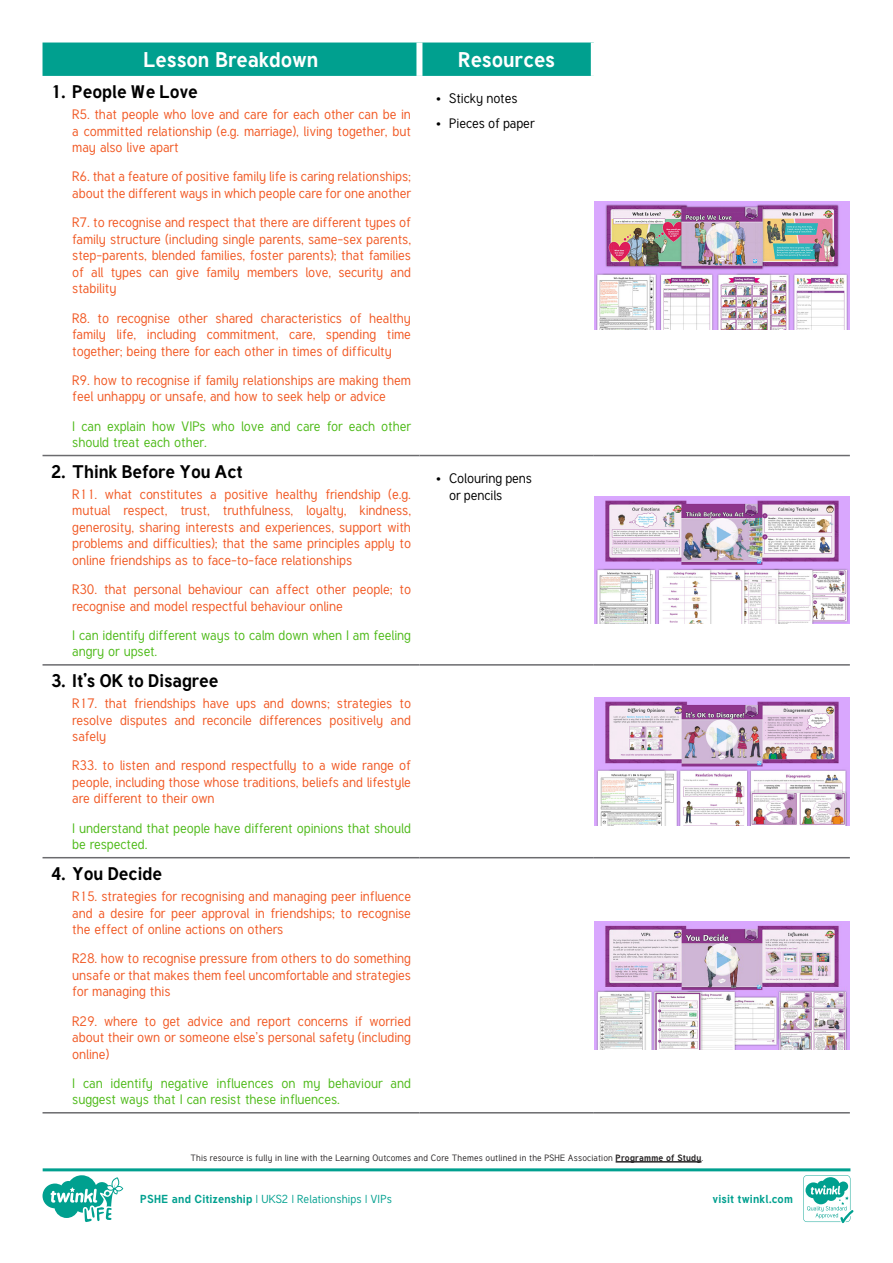
<style>
.page{position:relative;width:893px;height:1263px;background:#fff}
.page>*{position:absolute;margin:0;border:0;box-sizing:border-box;transform-origin:0 0}
.Heading_3{font:700 21px "Tuffy";color:#fff}
.t1{font:700 18px "Tuffy";color:#000}
.Adult_Body_Copy{font:13.5px/16.5px "Tuffy";color:#f15924;text-align:justify}
.Adult_Body_Copy-2{font:13.5px/16.5px "Tuffy";color:#4eba19}
.t2{font:13.5px/16.5px "Tuffy";color:#000}
.Logo_URL_-_Colour{font:11.4px "Tuffy";letter-spacing:.015em;color:#00a08f}
.t3{font:700 11.4px "Tuffy";letter-spacing:.015em;color:#00a08f}
.t4{font:9px "Tuffy";letter-spacing:.025em;color:#282526}
.s1{font-weight:700}
</style>
<div class="page">
<div style="left:43px;top:43px;width:548px;height:33px;background:#00a08f"></div>
<hr style="left:43px;top:455px;width:376px;height:1px;background:#6b6b6e">
<hr style="left:419px;top:455px;width:175px;height:1px;background:#6b6b6e">
<hr style="left:594px;top:455px;width:256px;height:1px;background:#6b6b6e">
<hr style="left:43px;top:664px;width:376px;height:2px;background:#6b6b6e">
<hr style="left:419px;top:664px;width:175px;height:2px;background:#6b6b6e">
<hr style="left:594px;top:664px;width:256px;height:2px;background:#6b6b6e">
<hr style="left:43px;top:857px;width:376px;height:1px;background:#6b6b6e">
<hr style="left:419px;top:857px;width:175px;height:1px;background:#6b6b6e">
<hr style="left:594px;top:857px;width:256px;height:1px;background:#6b6b6e">
<hr style="left:43px;top:1112px;width:376px;height:1px;background:#6b6b6e">
<hr style="left:419px;top:1112px;width:175px;height:1px;background:#6b6b6e">
<hr style="left:594px;top:1112px;width:256px;height:1px;background:#6b6b6e">
<div style="left:416px;top:43px;width:6px;height:33px;background:#fff"></div>
<img style="left:594px;top:202px;width:255px;height:127px">
<img style="left:594px;top:496px;width:255px;height:128px">
<img style="left:594px;top:697px;width:255px;height:128px">
<img style="left:594px;top:921px;width:255px;height:128px">
<hr style="left:616px;top:1161px;width:85px;height:1px;background:#282526">
<svg style="left:43px;top:1168px;width:810px;height:55px"></svg>
<p class="Heading_3" style="left:144px;top:43px;width:176px">Lesson Breakdown</p>
<p class="Heading_3" style="left:458px;top:43px;width:98px">Resources</p>
<p class="t1" style="left:51px;top:78px;width:148px">1. People We Love</p>
<p class="Adult_Body_Copy" style="left:72px;top:106px;width:340px">R5. that people who love and care for each other can be in a committed relationship (e.g. marriage), living together, but may also live apart</p>
<p class="Adult_Body_Copy" style="left:72px;top:169px;width:340px">R6. that a feature of positive family life is caring relationships; about the different ways in which people care for one another</p>
<p class="Adult_Body_Copy" style="left:72px;top:214px;width:340px">R7. to recognise and respect that there are different types of family structure (including single parents, same-sex parents, step-parents, blended families, foster parents); that families of all types can give family members love, security and stability</p>
<p class="Adult_Body_Copy" style="left:72px;top:310px;width:340px">R8. to recognise other shared characteristics of healthy family life, including commitment, care, spending time together; being there for each other in times of difficulty</p>
<p class="Adult_Body_Copy" style="left:72px;top:372px;width:340px">R9. how to recognise if family relationships are making them feel unhappy or unsafe, and how to seek help or advice</p>
<p class="Adult_Body_Copy-2" style="left:72px;top:418px;width:340px">I can explain how VIPs who love and care for each other should treat each other.</p>
<p class="t2" style="left:436px;top:91px;width:83px">• Sticky notes</p>
<p class="t2" style="left:436px;top:116px;width:100px">• Pieces of paper</p>
<p class="t1" style="left:51px;top:457px;width:193px">2. Think Before You Act</p>
<p class="Adult_Body_Copy" style="left:72px;top:486px;width:340px">R11. what constitutes a positive healthy friendship (e.g. mutual respect, trust, truthfulness, loyalty, kindness, generosity, sharing interests and experiences, support with problems and difficulties); that the same principles apply to online friendships as to face-to-face relationships</p>
<p class="Adult_Body_Copy" style="left:72px;top:581px;width:340px">R30. that personal behaviour can affect other people; to recognise and model respectful behaviour online</p>
<p class="Adult_Body_Copy-2" style="left:72px;top:627px;width:340px">I can identify different ways to calm down when I am feeling angry or upset.</p>
<p class="t1" style="left:51px;top:667px;width:169px">3. It’s OK to Disagree</p>
<p class="Adult_Body_Copy" style="left:72px;top:695px;width:340px">R17. that friendships have ups and downs; strategies to resolve disputes and reconcile differences positively and safely</p>
<p class="Adult_Body_Copy" style="left:72px;top:758px;width:340px">R33. to listen and respond respectfully to a wide range of people, including those whose traditions, beliefs and lifestyle are different to their own</p>
<p class="Adult_Body_Copy-2" style="left:72px;top:820px;width:340px">I understand that people have different opinions that should be respected.</p>
<p class="t1" style="left:51px;top:860px;width:112px">4. You Decide</p>
<p class="Adult_Body_Copy" style="left:72px;top:888px;width:340px">R15. strategies for recognising and managing peer influence and a desire for peer approval in friendships; to recognise the effect of online actions on others</p>
<p class="Adult_Body_Copy" style="left:72px;top:950px;width:340px">R28. how to recognise pressure from others to do something unsafe or that makes them feel uncomfortable and strategies for managing this</p>
<p class="Adult_Body_Copy" style="left:72px;top:1013px;width:340px">R29. where to get advice and report concerns if worried about their own or someone else’s personal safety (including online)</p>
<p class="Adult_Body_Copy-2" style="left:72px;top:1075px;width:340px">I can identify negative influences on my behaviour and suggest ways that I can resist these influences.</p>
<p class="t2" style="left:449px;top:470px;width:84px;text-indent:-13px">• Colouring pens or pencils</p>
<p class="t4" style="left:190px;top:1152px;width:514px">This resource is fully in line with the Learning Outcomes and Core Themes outlined in the PSHE Association <span class="s1">Programme of Study</span>.</p>
<p class="Logo_URL_-_Colour" style="left:140px;top:1191px;width:253px"><span class="s1">PSHE and Citizenship</span> | UKS2 | Relationships | VIPs</p>
<p class="t3" style="left:712px;top:1190px;width:82px">visit twinkl.com</p>
</div>
